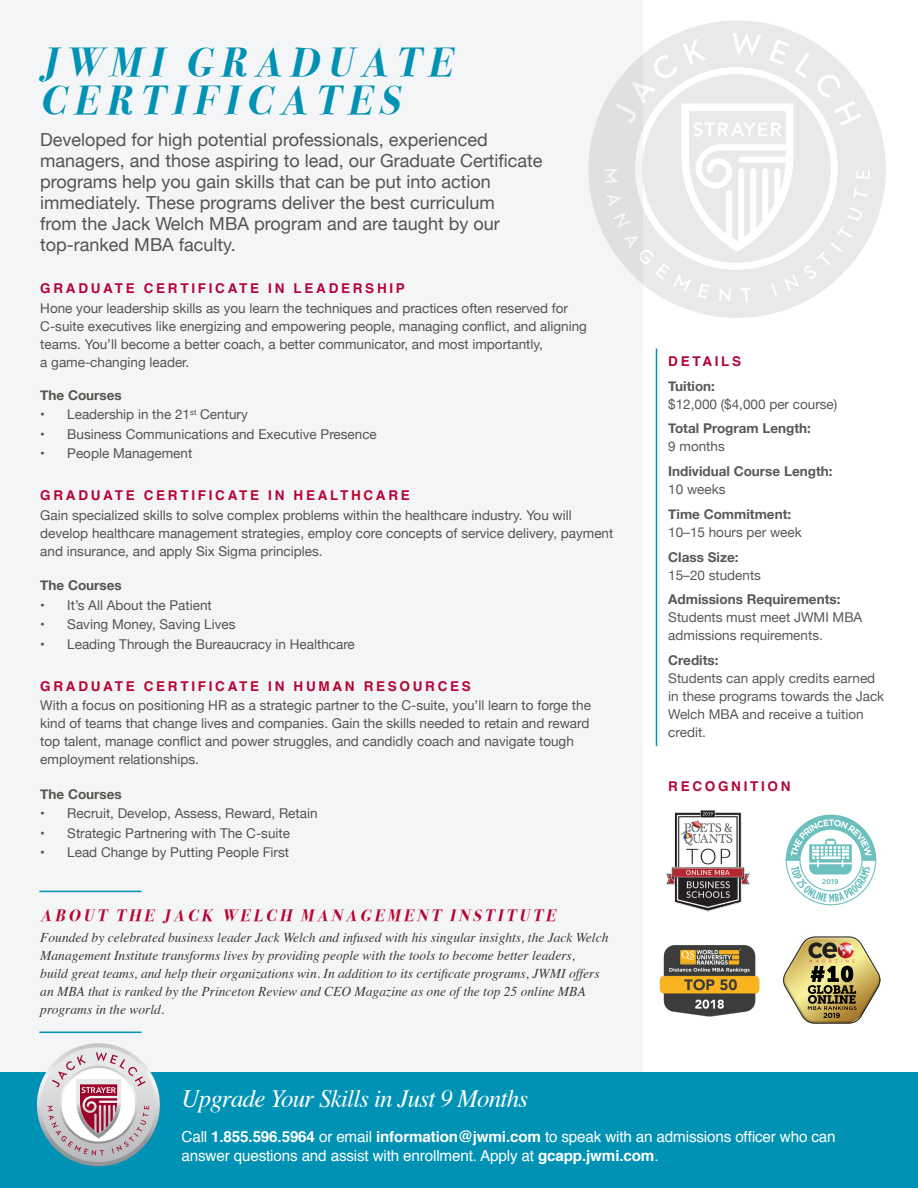
<style>
.page{position:relative;width:918px;height:1188px;background:#fff}
.page>*{position:absolute;margin:0;border:0;box-sizing:border-box;transform-origin:0 0}
.t1{font:italic 700 40.5px/38px "Bodoni Svty Two ITCTT";color:#0092b5}
.Paragraph_Style_2{font:italic 24.9px "Times";letter-spacing:-.03em;color:#fff}
.SUB_HEAD_IN_COURSE_D{font:18px/21px "Helvetica Neue";color:#57534f}
.t2{font:italic 700 16.5px "Bodoni Svty Two ITCTT";color:#b50536}
.Paragraph_Style_3{font:15.15px/19.5px "Helvetica";letter-spacing:-.01em;color:#fff}
.SUB_HEAD_IN_COURSE_D-2{font:13.5px/18px "Helvetica Neue";color:#57534f}
.Paragraph_Style_2-2{font:italic 13.5px/18px "Times";color:#3c3a36}
.t3{font:13.5px/18px "Helvetica Neue";color:#57585a}
.SUB_HEAD_IN_COURSE_D-3{font:700 13.5px "Helvetica";letter-spacing:.2em;color:#b50536}
.t4{font:700 13.5px/18px "Helvetica Neue";color:#57585a}
.SUB_HEAD_IN_COURSE_D-4{font:700 13.5px "Helvetica Neue";color:#57534f}
._3__final_body_copy{font:700 13.5px "Helvetica";letter-spacing:.2em;color:#b50536}
.s1{font-weight:700}
.s2{font-weight:400}
</style>
<div class="page">
<div style="left:0;top:0;width:643px;height:1118px;background:#f4f5f6"></div>
<div style="left:0;top:1073px;width:918px;height:115px;background:#0092b5"></div>
<div style="left:578px;top:10px;width:318px;height:318px;background:#fff;border-radius:157px"></div>
<div style="left:588px;top:21px;width:298px;height:297px;background:#e9e9e9;border-radius:50%"></div>
<svg style="left:604px;top:33px;width:266px;height:269px"></svg>
<svg style="left:37px;top:1043px;width:123px;height:123px"></svg>
<svg style="left:41px;top:1047px;width:115px;height:115px"></svg>
<svg style="left:47px;top:1052px;width:102px;height:104px"></svg>
<img style="left:659px;top:945px;width:101px;height:72px">
<img style="left:786px;top:815px;width:90px;height:90px">
<img style="left:787px;top:861px;width:88px;height:43px">
<img style="left:791px;top:819px;width:81px;height:37px">
<svg style="left:791px;top:866px;width:79px;height:36px"></svg>
<svg style="left:812px;top:846px;width:37px;height:13px"></svg>
<img style="left:666px;top:810px;width:84px;height:102px">
<img style="left:783px;top:936px;width:98px;height:88px">
<img style="left:808px;top:985px;width:48px;height:19px">
<img style="left:808px;top:1006px;width:49px;height:4px">
<img style="left:811px;top:966px;width:42px;height:16px">
<img style="left:823px;top:1013px;width:17px;height:5px">
<hr style="left:39px;top:891px;width:103px;height:1px;background:#0092b5">
<hr style="left:39px;top:1032px;width:103px;height:1px;background:#0092b5">
<hr style="left:656px;top:349px;width:1px;height:397px;background:#0092b5">
<p class="t1" style="left:39px;top:40px;width:426px">JWMI GRADUATE<br>CERTIFICATES</p>
<p class="SUB_HEAD_IN_COURSE_D" style="left:40px;top:130px;width:504px">Developed for high potential professionals, experienced managers, and those aspiring to lead, our Graduate Certificate programs help you gain skills that can be put into action immediately. These programs deliver the best curriculum<br>from the Jack Welch MBA program and are taught by our top-ranked MBA faculty.</p>
<p class="SUB_HEAD_IN_COURSE_D-3" style="left:40px;top:277px;width:366px">GRADUATE CERTIFICATE IN LEADERSHIP</p>
<p class="SUB_HEAD_IN_COURSE_D-2" style="left:40px;top:300px;width:548px">Hone your leadership skills as you learn the techniques and practices often reserved for C-suite executives like energizing and empowering people, managing conflict, and aligning teams. You’ll become a better coach, a better communicator, and most importantly,<br>a game-changing leader.</p>
<p class="SUB_HEAD_IN_COURSE_D-4" style="left:40px;top:384px;width:83px">The Courses</p>
<p class="SUB_HEAD_IN_COURSE_D-2" style="left:40px;top:406px;width:209px">• Leadership in the 21<sup>st</sup> Century</p>
<p class="SUB_HEAD_IN_COURSE_D-2" style="left:40px;top:426px;width:338px">• Business Communications and Executive Presence</p>
<p class="SUB_HEAD_IN_COURSE_D-2" style="left:40px;top:445px;width:154px">• People Management</p>
<p class="SUB_HEAD_IN_COURSE_D-3" style="left:40px;top:484px;width:371px">GRADUATE CERTIFICATE IN HEALTHCARE</p>
<p class="SUB_HEAD_IN_COURSE_D-2" style="left:40px;top:507px;width:575px">Gain specialized skills to solve complex problems within the healthcare industry. You will develop healthcare management strategies, employ core concepts of service delivery, payment and insurance, and apply Six Sigma principles.</p>
<p class="SUB_HEAD_IN_COURSE_D-4" style="left:40px;top:575px;width:83px">The Courses</p>
<p class="SUB_HEAD_IN_COURSE_D-2" style="left:40px;top:597px;width:173px">• It’s All About the Patient</p>
<p class="SUB_HEAD_IN_COURSE_D-2" style="left:40px;top:616px;width:197px">• Saving Money, Saving Lives</p>
<p class="SUB_HEAD_IN_COURSE_D-2" style="left:40px;top:636px;width:316px">• Leading Through the Bureaucracy in Healthcare</p>
<p class="SUB_HEAD_IN_COURSE_D-3" style="left:40px;top:675px;width:432px">GRADUATE CERTIFICATE IN HUMAN RESOURCES</p>
<p class="SUB_HEAD_IN_COURSE_D-2" style="left:40px;top:697px;width:552px">With a focus on positioning HR as a strategic partner to the C-suite, you’ll learn to forge the kind of teams that change lives and companies. Gain the skills needed to retain and reward top talent, manage conflict and power struggles, and candidly coach and navigate tough employment relationships.</p>
<p class="SUB_HEAD_IN_COURSE_D-4" style="left:40px;top:783px;width:83px">The Courses</p>
<p class="SUB_HEAD_IN_COURSE_D-2" style="left:40px;top:805px;width:279px">• Recruit, Develop, Assess, Reward, Retain</p>
<p class="SUB_HEAD_IN_COURSE_D-2" style="left:40px;top:825px;width:251px">• Strategic Partnering with The C-suite</p>
<p class="SUB_HEAD_IN_COURSE_D-2" style="left:40px;top:844px;width:250px">• Lead Change by Putting People First</p>
<p class="t2" style="left:40px;top:902px;width:522px">ABOUT THE JACK WELCH MANAGEMENT INSTITUTE</p>
<p class="Paragraph_Style_2-2" style="left:40px;top:928px;width:570px">Founded by celebrated business leader Jack Welch and infused with his singular insights, the Jack Welch Management Institute transforms lives by providing people with the tools to become better leaders,<br>build great teams, and help their organizations win. In addition to its certificate programs, JWMI offers an MBA that is ranked by the Princeton Review and CEO Magazine as one of the top 25 online MBA programs in the world.</p>
<p class="_3__final_body_copy" style="left:668px;top:350px;width:74px">DETAILS</p>
<p class="t3" style="left:668px;top:378px;width:171px"><span class="s1">Tuition:<br></span>$12,000 ($4,000 per course)</p>
<p class="t4" style="left:668px;top:420px;width:144px">Total Program Length:<br><span class="s2">9 months</span></p>
<p class="t4" style="left:668px;top:463px;width:166px">Individual Course Length:<br><span class="s2">10 weeks</span></p>
<p class="t3" style="left:668px;top:506px;width:135px"><span class="s1">Time Commitment:<br></span>10–15 hours per week</p>
<p class="t3" style="left:668px;top:549px;width:94px"><span class="s1">Class Size:<br></span>15–20 students</p>
<p class="t3" style="left:668px;top:591px;width:196px"><span class="s1">Admissions Requirements:<br></span>Students must meet JWMI MBA admissions requirements.</p>
<p class="t3" style="left:668px;top:652px;width:218px"><span class="s1">Credits:<br></span>Students can apply credits earned in these programs towards the Jack<br>Welch MBA and receive a tuition credit.</p>
<p class="_3__final_body_copy" style="left:668px;top:776px;width:124px">RECOGNITION</p>
<p class="Paragraph_Style_2" style="left:182px;top:1077px;width:348px">Upgrade Your Skills in Just 9 Months</p>
<p class="Paragraph_Style_3" style="left:182px;top:1127px;width:656px">Call <span class="s1">1.855.596.5964</span> or email <span class="s1">information@jwmi.com</span> to speak with an admissions officer who can answer questions and assist with enrollment. Apply at <span class="s1">gcapp.jwmi.com</span>.</p>
</div>
